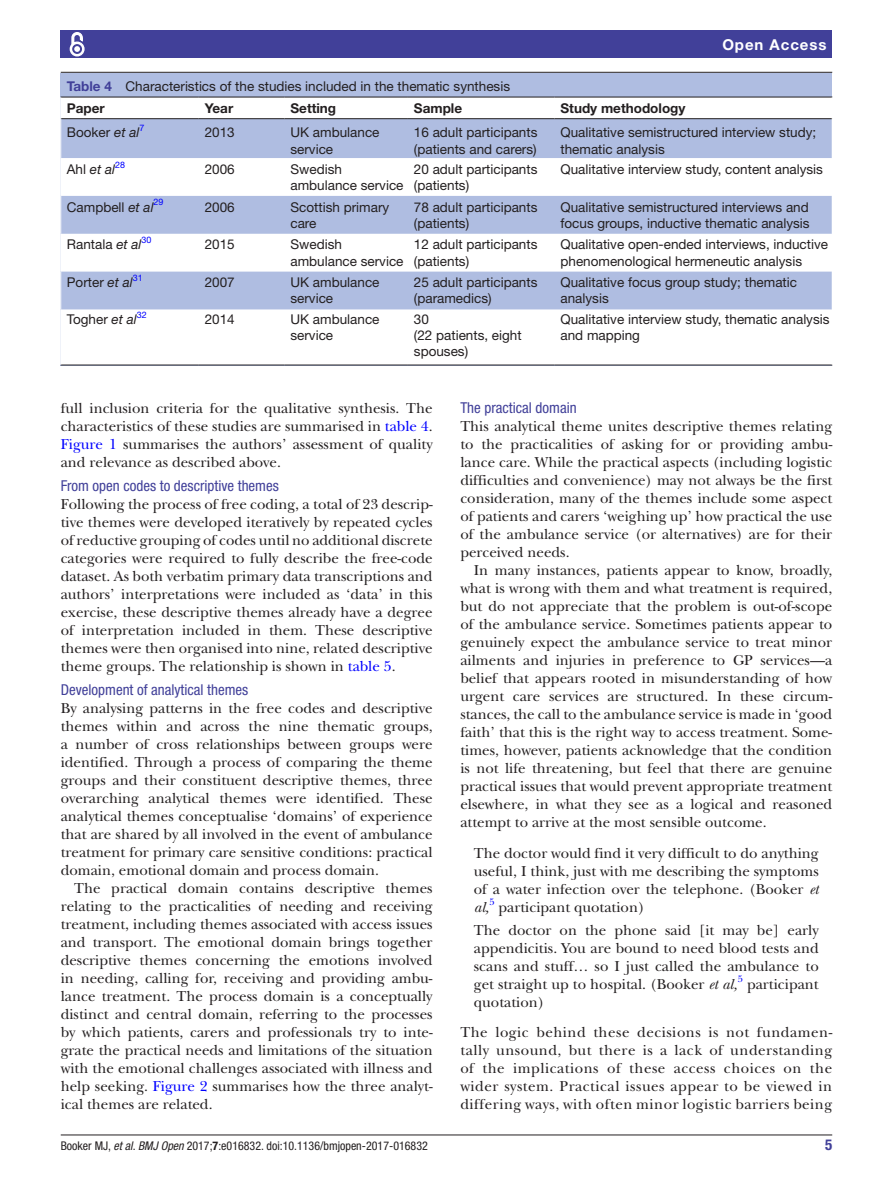
<style>
.page{position:relative;width:893px;height:1191px;background:#fff}
.page>*{position:absolute;margin:0;border:0;box-sizing:border-box;transform-origin:0 0}
.t1{font:15px/18px "New Baskerville";color:#231f20;text-align:justify}
.t2{font:condensed 15px "Helvetica Neue LT Std";color:#414099}
.t3{font:15px/30.6px "New Baskerville";letter-spacing:.035em;color:#231f20}
.t4{font:700 15px "Helvetica Neue LT Std";letter-spacing:.065em;color:#fff}
.t5{font:700 condensed 15px "Helvetica Neue LT Std";color:#414099}
.t6{font:13.5px/16.2px "Helvetica Neue LT Std";color:#231f20}
.t7{font:700 13.5px "Helvetica Neue LT Std";color:#231f20}
.t8{font:italic 13.5px "Helvetica Neue LT Std";color:#231f20}
.t9{font:condensed 12px "Helvetica Neue LT Std";color:#231f20}
.t10{font:9.9px "New Baskerville";color:#00f}
.t11{font:9px "Helvetica Neue LT Std";color:#00f}
.s1{font-weight:700;color:#414099}
.s2{font-weight:700}
.s3{font-style:italic}
.s4{font-style:normal}
.s5{color:#00f}
</style>
<div class="page">
<hr style="left:61px;top:1134px;width:771px;height:1px;background:#231f20">
<div style="left:61px;top:31px;width:771px;height:27px;background:#414099"></div>
<svg style="left:69px;top:32px;width:16px;height:25px"></svg>
<div style="left:61px;top:73px;width:771px;height:292px;background:#afbde1"></div>
<hr style="left:61px;top:72px;width:771px;height:1px;background:#231f20">
<svg style="left:61px;top:98px;width:771px;height:267px;fill:#fff"></svg>
<hr style="left:61px;top:97px;width:138px;height:1px;background:#231f20">
<hr style="left:61px;top:118px;width:138px;height:1px;background:#231f20">
<hr style="left:199px;top:97px;width:85px;height:1px;background:#231f20">
<hr style="left:199px;top:118px;width:85px;height:1px;background:#231f20">
<hr style="left:284px;top:97px;width:124px;height:1px;background:#231f20">
<hr style="left:284px;top:118px;width:124px;height:1px;background:#231f20">
<hr style="left:408px;top:97px;width:146px;height:1px;background:#231f20">
<hr style="left:408px;top:118px;width:146px;height:1px;background:#231f20">
<hr style="left:554px;top:97px;width:278px;height:1px;background:#231f20">
<hr style="left:554px;top:118px;width:278px;height:1px;background:#231f20">
<hr style="left:61px;top:365px;width:138px;height:1px;background:#231f20">
<hr style="left:199px;top:365px;width:85px;height:1px;background:#231f20">
<hr style="left:284px;top:365px;width:124px;height:1px;background:#231f20">
<hr style="left:408px;top:365px;width:146px;height:1px;background:#231f20">
<hr style="left:554px;top:365px;width:278px;height:1px;background:#231f20">
<svg style="left:60px;top:97px;width:1px;height:22px"></svg>
<p class="t6" style="left:67px;top:75px;width:445px;line-height:22px"><span class="s1">Table 4</span> Characteristics of the studies included in the thematic synthesis<br><span class="s2">Paper</span></p>
<p class="t7" style="left:205px;top:99px;width:30px">Year</p>
<p class="t7" style="left:290px;top:99px;width:47px">Setting</p>
<p class="t7" style="left:414px;top:99px;width:50px">Sample</p>
<p class="t7" style="left:560px;top:99px;width:126px">Study methodology</p>
<p class="t4" style="left:722px;top:35px;width:106px">Open Access</p>
<p class="t6" style="left:67px;top:124px;width:79px">Booker <span class="s3">et al</span><sup>7</sup></p>
<p class="t6" style="left:205px;top:124px;width:32px">2013</p>
<p class="t6" style="left:290px;top:124px;width:91px">UK ambulance service</p>
<p class="t6" style="left:414px;top:124px;width:125px">16 adult participants (patients and carers)</p>
<p class="t6" style="left:560px;top:124px;width:257px">Qualitative semistructured interview study; thematic analysis</p>
<p class="t8" style="left:67px;top:161px;width:50px"><span class="s4">Ahl</span> et al</p>
<p class="t11" style="left:115px;top:159px;width:11px">28</p>
<p class="t6" style="left:205px;top:161px;width:32px">2006</p>
<p class="t6" style="left:290px;top:161px;width:115px">Swedish ambulance service</p>
<p class="t6" style="left:414px;top:161px;width:125px">20 adult participants (patients)</p>
<p class="t6" style="left:560px;top:161px;width:264px">Qualitative interview study, content analysis</p>
<p class="t6" style="left:67px;top:198px;width:88px">Campbell <span class="s3">et al</span></p>
<p class="t11" style="left:154px;top:197px;width:11px">29</p>
<p class="t6" style="left:205px;top:198px;width:32px">2006</p>
<p class="t6" style="left:290px;top:198px;width:100px">Scottish primary care</p>
<p class="t6" style="left:414px;top:198px;width:125px">78 adult participants (patients)</p>
<p class="t6" style="left:560px;top:198px;width:251px">Qualitative semistructured interviews and focus groups, inductive thematic analysis</p>
<p class="t6" style="left:67px;top:236px;width:76px">Rantala <span class="s3">et al</span></p>
<p class="t11" style="left:142px;top:235px;width:11px">30</p>
<p class="t6" style="left:205px;top:236px;width:32px">2015</p>
<p class="t6" style="left:290px;top:236px;width:115px">Swedish ambulance service</p>
<p class="t6" style="left:414px;top:236px;width:125px">12 adult participants (patients)</p>
<p class="t6" style="left:560px;top:236px;width:269px">Qualitative open-ended interviews, inductive phenomenological hermeneutic analysis</p>
<p class="t6" style="left:67px;top:274px;width:68px">Porter <span class="s3">et al</span></p>
<p class="t11" style="left:133px;top:273px;width:11px">31</p>
<p class="t6" style="left:205px;top:274px;width:32px">2007</p>
<p class="t6" style="left:290px;top:274px;width:91px">UK ambulance service</p>
<p class="t6" style="left:414px;top:274px;width:125px">25 adult participants (paramedics)</p>
<p class="t6" style="left:560px;top:274px;width:238px">Qualitative focus group study; thematic analysis</p>
<p class="t6" style="left:67px;top:310px;width:72px">Togher <span class="s3">et al</span></p>
<p class="t11" style="left:137px;top:309px;width:11px">32</p>
<p class="t6" style="left:205px;top:310px;width:32px">2014</p>
<p class="t6" style="left:290px;top:310px;width:91px">UK ambulance service</p>
<p class="t6" style="left:414px;top:310px;width:109px">30<br>(22 patients, eight spouses)</p>
<p class="t6" style="left:560px;top:310px;width:271px">Qualitative interview study, thematic analysis and mapping</p>
<p class="t1" style="left:61px;top:399px;width:373px">full inclusion criteria for the qualitative synthesis. The characteristics of these studies are summarised in <span class="s5">table 4</span>.<br><span class="s5">Figure 1</span> summarises the authors’ assessment of quality and relevance as described above.</p>
<p class="t2" style="left:61px;top:477px;width:220px">From open codes to descriptive themes</p>
<p class="t1" style="left:61px;top:495px;width:373px">Following the process of free coding, a total of 23 descrip&shy;tive themes were developed iteratively by repeated cycles of reductive grouping of codes until no additional discrete categories were required to fully describe the free-code dataset. As both verbatim primary data transcriptions and authors’ interpretations were included as ‘data’ in this exercise, these descriptive themes already have a degree of interpretation included in them. These descriptive themes were then organised into nine, related descriptive theme groups. The relationship is shown in <span class="s5">table 5</span>.</p>
<p class="t2" style="left:61px;top:681px;width:189px">Development of analytical themes</p>
<p class="t1" style="left:61px;top:699px;width:373px">By analysing patterns in the free codes and descriptive themes within and across the nine thematic groups, a number of cross relationships between groups were identified. Through a process of comparing the theme groups and their constituent descriptive themes, three overarching analytical themes were identified. These analytical themes conceptualise ‘domains’ of experience that are shared by all involved in the event of ambulance treatment for primary care sensitive conditions: practical domain, emotional domain and process domain.</p>
<p class="t1" style="left:61px;top:879px;width:373px;text-indent:14px">The practical domain contains descriptive themes relating to the practicalities of needing and receiving treatment, including themes associated with access issues and transport. The emotional domain brings together descriptive themes concerning the emotions involved in needing, calling for, receiving and providing ambu&shy;lance treatment. The process domain is a conceptually distinct and central domain, referring to the processes by which patients, carers and professionals try to inte&shy;grate the practical needs and limitations of the situation with the emotional challenges associated with illness and help seeking. <span class="s5">Figure 2</span> summarises how the three analyt&shy;ical themes are related.</p>
<p class="t2" style="left:460px;top:399px;width:118px">The practical domain</p>
<p class="t1" style="left:460px;top:417px;width:373px">This analytical theme unites descriptive themes relating to the practicalities of asking for or providing ambu&shy;lance care. While the practical aspects (including logistic difficulties and convenience) may not always be the first consideration, many of the themes include some aspect of patients and carers ‘weighing up’ how practical the use of the ambulance service (or alternatives) are for their perceived needs.</p>
<p class="t1" style="left:460px;top:561px;width:373px;text-indent:13px">In many instances, patients appear to know, broadly, what is wrong with them and what treatment is required, but do not appreciate that the problem is out-of-scope of the ambulance service. Sometimes patients appear to genuinely expect the ambulance service to treat minor ailments and injuries in preference to GP services—a belief that appears rooted in misunderstanding of how urgent care services are structured. In these circum&shy;stances, the call to the ambulance service is made in ‘good faith’ that this is the right way to access treatment. Some&shy;times, however, patients acknowledge that the condition is not life threatening, but feel that there are genuine practical issues that would prevent appropriate treatment elsewhere, in what they see as a logical and reasoned attempt to arrive at the most sensible outcome.</p>
<p class="t1" style="left:474px;top:844px;width:346px">The doctor would find it very difficult to do anything useful, I think, just with me describing the symptoms of a water infection over the telephone. (Booker <span class="s3">et al,</span></p>
<p class="t10" style="left:489px;top:896px;width:7px">5</p>
<p class="t1" style="left:474px;top:896px;width:346px;line-height:22.5px;text-indent:25px">participant quotation)<br>The doctor on the phone said [it may be] early</p>
<p class="t1" style="left:474px;top:939px;width:346px">appendicitis. You are bound to need blood tests and scans and stuff… so I just called the ambulance to get straight up to hospital. (Booker <span class="s3">et al,</span></p>
<p class="t10" style="left:738px;top:973px;width:7px">5</p>
<p class="t1" style="left:747px;top:975px;width:73px">participant</p>
<p class="t3" style="left:460px;top:986px;width:373px;text-indent:14px">quotation)<br>The logic behind these decisions is not fundamen-</p>
<p class="t1" style="left:460px;top:1041px;width:373px">tally unsound, but there is a lack of understanding of the implications of these access choices on the wider system. Practical issues appear to be viewed in differing ways, with often minor logistic barriers being</p>
<p class="t9" style="left:61px;top:1138px;width:369px">Booker MJ, <span class="s3">et al</span>. <span class="s3">BMJ Open</span> 2017;<span class="s2">7</span>:e016832. doi:10.1136/bmjopen-2017-016832</p>
<p class="t5" style="left:825px;top:1135px;width:9px">5</p>
</div>
